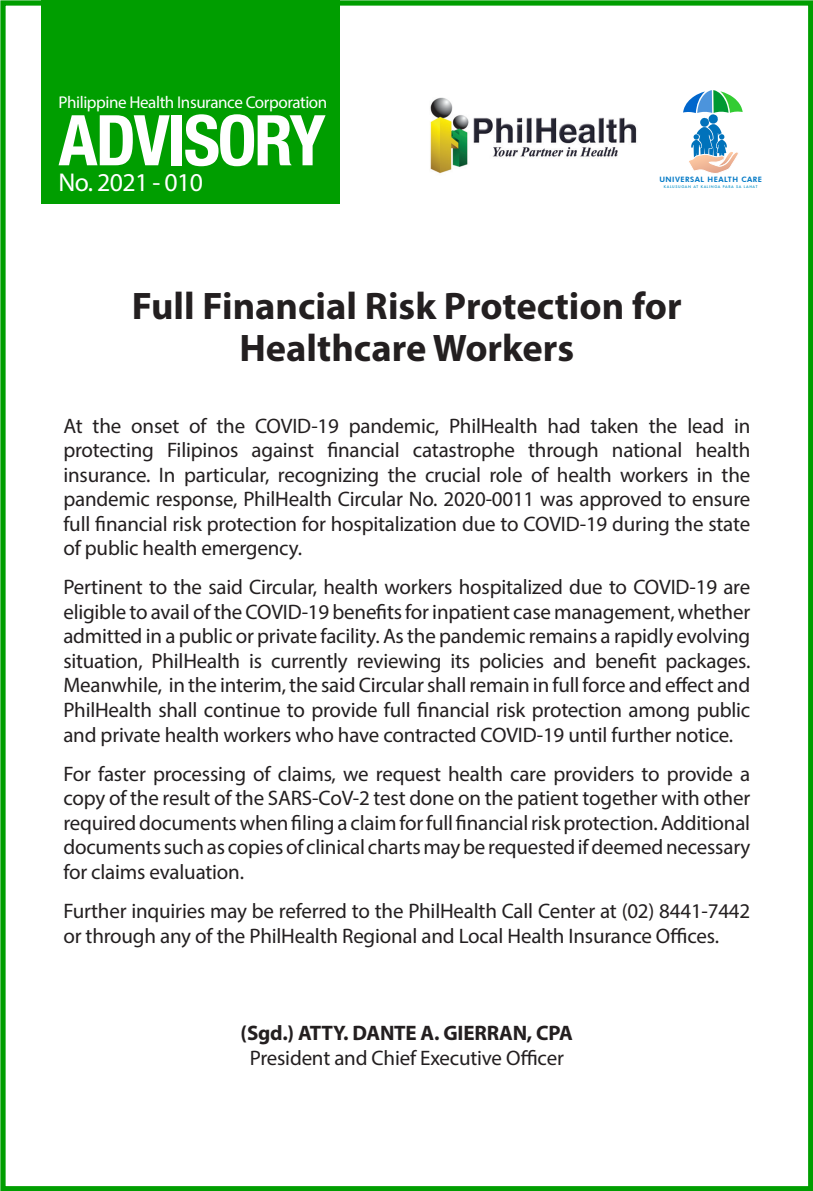
<style>
.page{position:relative;width:813px;height:1191px;background:#fff}
.page>*{position:absolute;margin:0;border:0;box-sizing:border-box;transform-origin:0 0}
.t1{font:700 condensed 70px "Helvetica Neue LT Com";letter-spacing:-.035em;color:#fff}
.t2{font:700 38.5px/42px "Myriad Pro";color:#231f20;text-align:center}
.t3{font:25.72px "Myriad Pro";letter-spacing:-.025em;color:#fff}
.t4{font:21px/24.5px "Myriad Pro";letter-spacing:-.01em;color:#231f20;text-align:justify}
.t5{font:700 21px "Myriad Pro";letter-spacing:-.01em;color:#231f20}
.t6{font:17.15px "Myriad Pro";letter-spacing:-.025em;color:#fff}
.t7{font:800 7.35px "Futura BT";letter-spacing:.065em;color:#0279c6}
.t8{font:500 3.5px "Futura";letter-spacing:.18em;color:#038fc6}
</style>
<div class="page">
<div style="left:42px;top:0;width:298px;height:204px;background:#009e00"></div>
<img style="left:430px;top:97px;width:207px;height:77px">
<svg style="left:683px;top:90px;width:59px;height:83px"></svg>
<div style="left:0;top:0;width:813px;height:1191px;border:5px solid #009e00"></div>
<p class="t6" style="left:59px;top:92px;width:270px">Philippine Health Insurance Corporation</p>
<h1 class="t1" style="left:59px;top:98px;width:269px">ADVISORY</h1>
<p class="t3" style="left:59px;top:167px;width:146px">No. 2021 - 010</p>
<p class="t7" style="left:659px;top:175px;width:104px">UNIVERSAL HEALTH CARE</p>
<p class="t8" style="left:664px;top:184px;width:95px">KALUSUGAN AT KALINGA PARA SA LAHAT</p>
<p class="t2" style="left:132px;top:284px;width:551px">Full Financial Risk Protection for<br>Healthcare Workers</p>
<p class="t4" style="left:63px;top:413px;width:688px">At the onset of the COVID-19 pandemic, PhilHealth had taken the lead in protecting Filipinos against financial catastrophe through national health insurance. In particular, recognizing the crucial role of health workers in the pandemic response, PhilHealth Circular No. 2020-0011 was approved to ensure full financial risk protection for hospitalization due to COVID-19 during the state of public health emergency.</p>
<p class="t4" style="left:63px;top:575px;width:688px">Pertinent to the said Circular, health workers hospitalized due to COVID-19 are eligible to avail of the COVID-19 benefits for inpatient case management, whether admitted in a public or private facility. As the pandemic remains a rapidly evolving situation, PhilHealth is currently reviewing its policies and benefit packages.<br>Meanwhile, in the interim, the said Circular shall remain in full force and effect and PhilHealth shall continue to provide full financial risk protection among public and private health workers who have contracted COVID-19 until further notice.</p>
<p class="t4" style="left:63px;top:761px;width:688px">For faster processing of claims, we request health care providers to provide a copy of the result of the SARS-CoV-2 test done on the patient together with other required documents when filing a claim for full financial risk protection. Additional documents such as copies of clinical charts may be requested if deemed necessary for claims evaluation.</p>
<p class="t4" style="left:63px;top:898px;width:688px">Further inquiries may be referred to the PhilHealth Call Center at (02) 8441-7442 or through any of the PhilHealth Regional and Local Health Insurance Offices.</p>
<p class="t5" style="left:241px;top:1019px;width:334px">(Sgd.) ATTY. DANTE A. GIERRAN, CPA</p>
<p class="t4" style="left:250px;top:1045px;width:315px">President and Chief Executive Officer</p>
</div>
